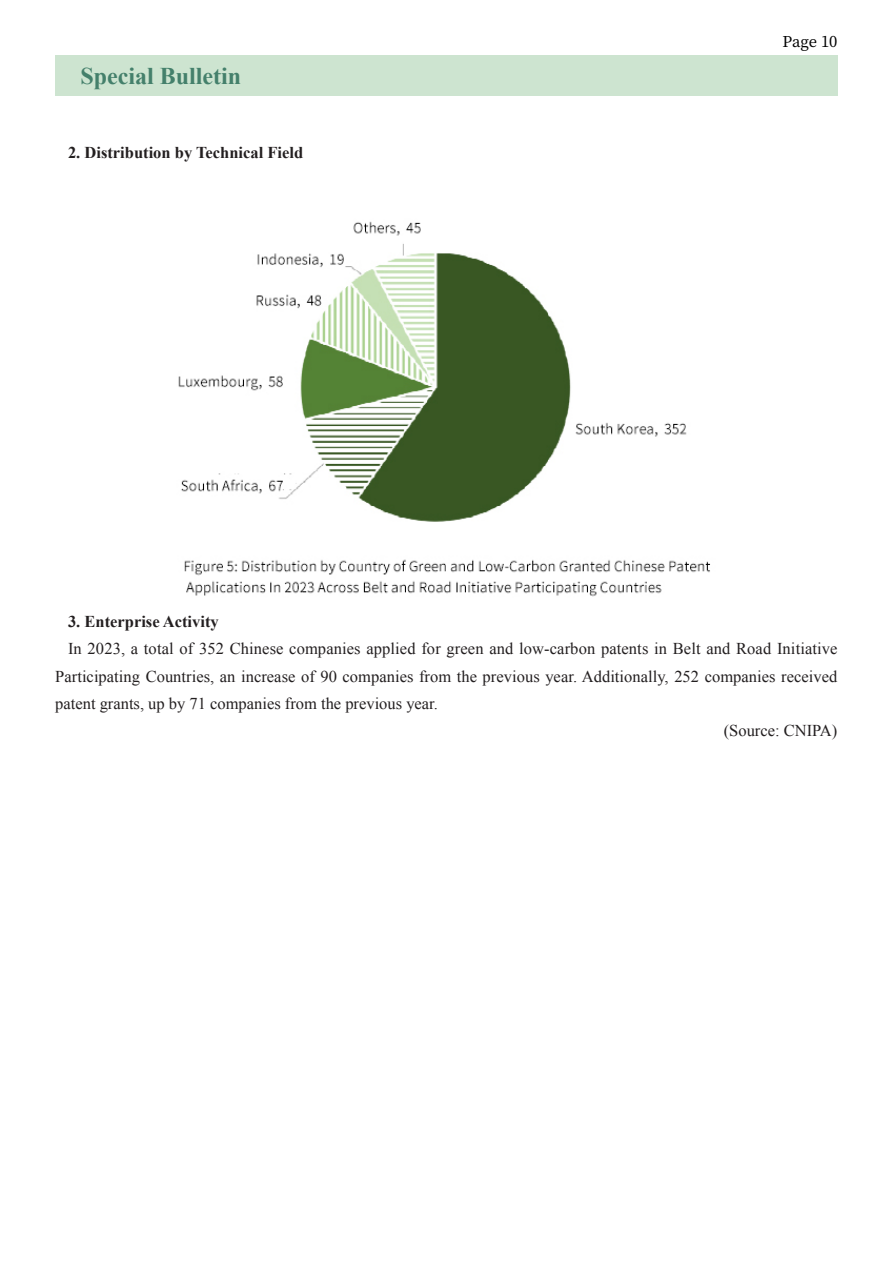
<style>
.page{position:relative;width:893px;height:1263px;background:#fff}
.page>*{position:absolute;margin:0;border:0;box-sizing:border-box;transform-origin:0 0}
.t1{font:700 24px "Times New Roman";color:#44806b}
.标题{font:16.5px/27px "Times New Roman";color:#231f20;text-align:justify}
.标题-2{font:700 16.5px "Times New Roman";color:#231f20}
.t2{font:500 15px "Source Han Serif CN";letter-spacing:-.005em;color:#000}
</style>
<div class="page">
<div style="left:55px;top:55px;width:782px;height:41px;background:#cde4d0"></div>
<img style="left:178px;top:221px;width:532px;height:376px">
<p class="t1" style="left:80px;top:59px;width:162px">Special Bulletin</p>
<p class="标题-2" style="left:68px;top:141px;width:237px">2. Distribution by Technical Field</p>
<p class="t2" style="left:783px;top:33px;width:56px">Page 10</p>
<p class="标题-2" style="left:68px;top:610px;width:152px">3. Enterprise Activity</p>
<p class="标题" style="left:55px;top:635px;width:784px;text-indent:13px">In 2023, a total of 352 Chinese companies applied for green and low-carbon patents in Belt and Road Initiative Participating Countries, an increase of 90 companies from the previous year. Additionally, 252 companies received patent grants, up by 71 companies from the previous year.</p>
<p class="标题" style="left:724px;top:716px;width:115px">(Source: CNIPA)</p>
</div>
